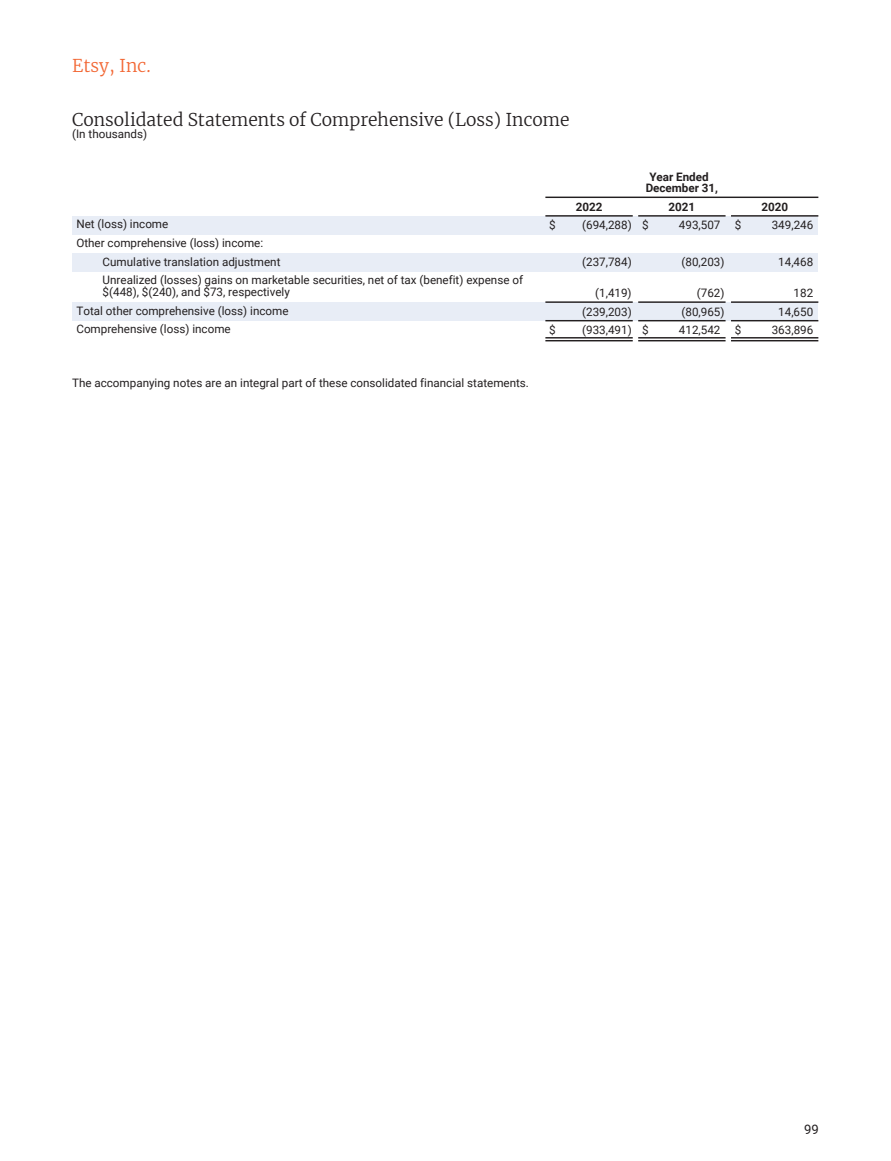
<style>
.page{position:relative;width:891px;height:1161px;background:#fff}
.page>*{position:absolute;margin:0;border:0;box-sizing:border-box;transform-origin:0 0}
.t1{font:17.4px "Merriweather Light";color:#231f20}
.t2{font:17.4px "Merriweather Light";color:#f26734}
.t3{font:13.05px "Roboto";color:#231f20}
.t4{font:11.7px/18.6px "Roboto";color:#231f20}
.t5{font:700 11.7px/11.7px "Roboto";color:#231f20;text-align:center}
</style>
<div class="page">
<div style="left:73px;top:216px;width:745px;height:18px;background:#e8edf6"></div>
<div style="left:73px;top:253px;width:745px;height:19px;background:#e8edf6"></div>
<div style="left:73px;top:302px;width:745px;height:19px;background:#e8edf6"></div>
<hr style="left:545px;top:197px;width:273px;height:1px;background:#231f20">
<hr style="left:545px;top:215px;width:88px;height:2px;background:#231f20">
<hr style="left:638px;top:215px;width:88px;height:2px;background:#231f20">
<hr style="left:731px;top:215px;width:87px;height:2px;background:#231f20">
<hr style="left:545px;top:301px;width:88px;height:2px;background:#231f20">
<hr style="left:638px;top:301px;width:88px;height:2px;background:#231f20">
<hr style="left:731px;top:301px;width:87px;height:2px;background:#231f20">
<hr style="left:545px;top:320px;width:88px;height:1px;background:#231f20">
<hr style="left:638px;top:320px;width:88px;height:1px;background:#231f20">
<hr style="left:731px;top:320px;width:87px;height:1px;background:#231f20">
<hr style="left:545px;top:337px;width:88px;height:2px;background:#231f20">
<hr style="left:545px;top:340px;width:88px;height:1px;background:#231f20">
<hr style="left:638px;top:337px;width:88px;height:2px;background:#231f20">
<hr style="left:638px;top:340px;width:88px;height:1px;background:#231f20">
<hr style="left:731px;top:337px;width:87px;height:2px;background:#231f20">
<hr style="left:731px;top:340px;width:87px;height:1px;background:#231f20">
<h1 class="t2" style="left:72px;top:55px;width:80px">Etsy, Inc.</h1>
<h1 class="t1" style="left:72px;top:109px;width:499px">Consolidated Statements of Comprehensive (Loss) Income</h1>
<p class="t4" style="left:72px;top:125px;width:77px">(In thousands)</p>
<p class="t5" style="left:646px;top:171px;width:74px">Year Ended<br>December 31,</p>
<p class="t5" style="left:576px;top:201px;width:28px">2022</p>
<p class="t5" style="left:669px;top:201px;width:28px">2021</p>
<p class="t5" style="left:761px;top:201px;width:28px">2020</p>
<p class="t4" style="left:76px;top:215px;width:93px">Net (loss) income</p>
<p class="t4" style="left:549px;top:216px;width:8px">$</p>
<p class="t4" style="left:582px;top:216px;width:68px">(694,288) $</p>
<p class="t4" style="left:679px;top:216px;width:64px">493,507 $</p>
<p class="t4" style="left:772px;top:216px;width:43px">349,246</p>
<p class="t4" style="left:103px;top:234px;width:179px;text-indent:-26px">Other comprehensive (loss) income:<br>Cumulative translation adjustment</p>
<p class="t4" style="left:582px;top:253px;width:51px">(237,784)</p>
<p class="t4" style="left:681px;top:253px;width:45px">(80,203)</p>
<p class="t4" style="left:778px;top:253px;width:37px">14,468</p>
<p class="t4" style="left:103px;top:274px;width:422px;line-height:11.7px">Unrealized (losses) gains on marketable securities, net of tax (benefit) expense of $(448), $(240), and $73, respectively</p>
<p class="t4" style="left:595px;top:284px;width:38px">(1,419)</p>
<p class="t4" style="left:697px;top:284px;width:29px">(762)</p>
<p class="t4" style="left:794px;top:284px;width:21px">182</p>
<p class="t4" style="left:76px;top:301px;width:214px">Total other comprehensive (loss) income</p>
<p class="t4" style="left:582px;top:302px;width:51px">(239,203)</p>
<p class="t4" style="left:681px;top:302px;width:45px">(80,965)</p>
<p class="t4" style="left:778px;top:302px;width:37px">14,650</p>
<p class="t4" style="left:76px;top:320px;width:156px">Comprehensive (loss) income</p>
<p class="t4" style="left:549px;top:321px;width:8px">$</p>
<p class="t4" style="left:582px;top:321px;width:68px">(933,491) $</p>
<p class="t4" style="left:679px;top:321px;width:64px">412,542 $</p>
<p class="t4" style="left:772px;top:321px;width:43px">363,896</p>
<p class="t4" style="left:72px;top:373px;width:458px">The accompanying notes are an integral part of these consolidated financial statements.</p>
<p class="t3" style="left:804px;top:1122px;width:16px">99</p>
</div>
